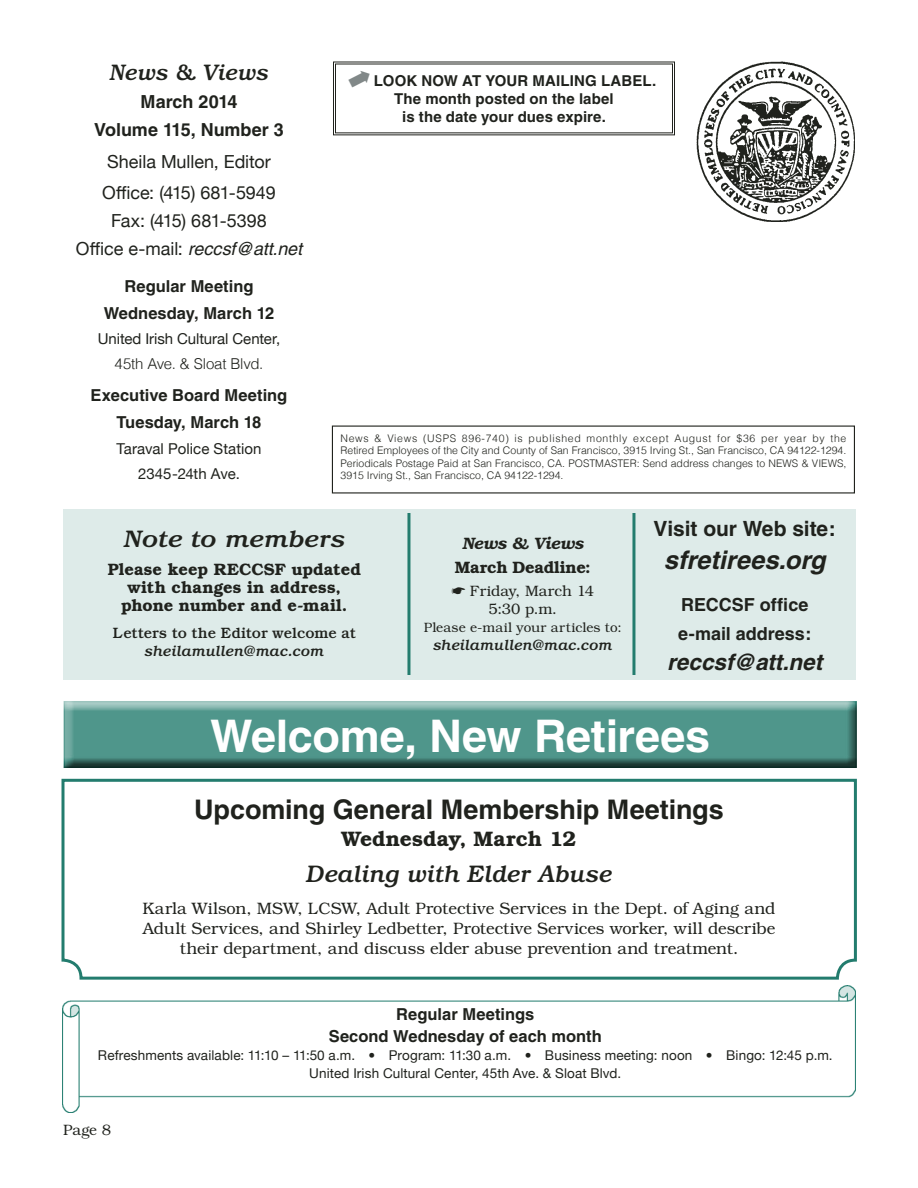
<style>
.page{position:relative;width:918px;height:1188px;background:#fff}
.page>*{position:absolute;margin:0;border:0;box-sizing:border-box;transform-origin:0 0}
.t1{font:700 45px "Helvetica";letter-spacing:-.005em;color:#fff}
.t2{font:700 27px "Helvetica";color:#20221d}
.t3{font:italic 700 25.5px "Helvetica";letter-spacing:-.005em;color:#20221d}
.t4{font:italic 500 24px "Bookman Std";letter-spacing:-.01em;color:#20221d}
.t5{font:italic 500 24px "Bookman Std";letter-spacing:-.01em;color:#20221d;scale:1.1 1}
.t6{font:italic 700 22.5px "Helvetica";color:#20221d}
.t7{font:italic 500 22.5px "Bookman Std";letter-spacing:-.01em;color:#20221d}
.t8{font:600 21px "Bookman Std";color:#20221d}
.t9{font:700 21px "Helvetica";letter-spacing:-.005em;color:#20221d}
.t10{font:18px/31.2px "Helvetica Neue";color:#20221d}
.t11{font:700 18px/28.2px "Helvetica";color:#20221d;text-align:center}
.t12{font:italic 18px "Helvetica";letter-spacing:-.005em;color:#20221d}
.t13{font:300 16.5px/19.8px "Bookman Std";color:#20221d;text-align:center}
.t14{font:700 16.5px/27.2px "Helvetica";color:#20221d;text-align:center}
.t15{font:600 16.5px/18px "Bookman Std";color:#20221d;text-align:center}
.t16{font:italic 600 16.5px "Bookman Std";color:#20221d}
.t17{font:700 15px "Helvetica";letter-spacing:.01em;color:#20221d}
.t18{font:15px/25.3px "Helvetica Neue";color:#20221d;text-align:center}
.t19{font:italic 500 15px "Bookman Std";color:#20221d}
.t20{font:300 15px/18px "Bookman Std";letter-spacing:.005em;color:#20221d;text-align:center}
.t21{font:500 15px "Bookman Std";color:#20221d}
.t22{font:300 15px "Helvetica";letter-spacing:-.01em;color:#20221d}
.t23{font:13.5px/18.1px "Helvetica Neue";letter-spacing:.01em;color:#20221d;text-align:center}
.t24{font:300 13.5px "Bookman Std";letter-spacing:.01em;color:#20221d}
.t25{font:300 10.5px/12.6px "Helvetica";color:#20221d;text-align:justify}
.s1{font-family:"Helvetica Neue";font-style:normal}
</style>
<div class="page">
<img style="left:697px;top:62px;width:158px;height:159px">
<div style="left:63px;top:509px;width:793px;height:171px;background:#deebe9"></div>
<hr style="left:632px;top:513px;width:3px;height:162px;background:#237c6e">
<hr style="left:407px;top:513px;width:3px;height:162px;background:#237c6e">
<div style="left:63px;top:701px;width:795px;height:68px;background:#20221d;opacity:.75"></div>
<img style="left:63px;top:986px;width:793px;height:127px">
<svg style="left:61px;top:778px;width:796px;height:202px"></svg>
<svg style="left:333px;top:61px;width:342px;height:75px"></svg>
<h3 class="t7" style="left:109px;top:59px;width:161px">News &amp; Views</h3>
<h3 class="t11" style="left:94px;top:87px;width:191px">March 2014<br>Volume 115, Number 3</h3>
<h3 class="t10" style="left:102px;top:144px;width:175px">Sheila Mullen, Editor<br>Office: (415) 681-5949</h3>
<h3 class="t10" style="left:111px;top:204px;width:157px">Fax: (415) 681-5398</h3>
<h3 class="t12" style="left:76px;top:238px;width:228px"><span class="s1">Office e-mail:</span> reccsf@att.net</h3>
<h3 class="t14" style="left:104px;top:272px;width:172px">Regular Meeting<br>Wednesday, March 12</h3>
<h3 class="t18" style="left:98px;top:325px;width:184px">United Irish Cultural Center,</h3>
<h3 class="t22" style="left:115px;top:352px;width:150px">45th Ave. &amp; Sloat Blvd.</h3>
<h3 class="t14" style="left:91px;top:381px;width:198px">Executive Board Meeting<br>Tuesday, March 18</h3>
<h3 class="t18" style="left:116px;top:434px;width:147px">Taraval Police Station<br>2345-24th Ave.</h3>
<h3 class="t17" style="left:374px;top:72px;width:12px">LOO</h3>
<h3 class="t17" style="left:406px;top:72px;width:251px">K NOW AT YOU R MAILING LABEL.</h3>
<h3 class="t17" style="left:394px;top:90px;width:221px">The month posted on the label</h3>
<h3 class="t17" style="left:402px;top:108px;width:205px">is the date your dues expire.</h3>
<p class="t25" style="left:340px;top:431px;width:507px">News &amp; Views (USPS 896-740) is published monthly except August for $36 per year by the Retired Employees of the City and County of San Francisco, 3915 Irving St., San Francisco, CA 94122-1294.<br>Periodicals Postage Paid at San Francisco, CA. POSTMASTER: Send address changes to News &amp; Views, 3915 Irving St., San Francisco, CA 94122-1294.</p>
<h3 class="t5" style="left:124px;top:524px;width:203px">Note to members</h3>
<h3 class="t15" style="left:108px;top:560px;width:255px">Please keep RECCSF updated with changes in address, phone number and e-mail.</h3>
<h3 class="t21" style="left:113px;top:624px;width:244px">Letters to the Editor welcome at</h3>
<h3 class="t19" style="left:145px;top:642px;width:181px">sheilamullen@mac.com</h3>
<h3 class="t16" style="left:462px;top:534px;width:123px">News &amp; Views</h3>
<h3 class="t15" style="left:455px;top:559px;width:138px">March Deadline:</h3>
<h3 class="t20" style="left:451px;top:582px;width:144px">☛ Friday, March 14<br>5:30 p.m.</h3>
<p class="t24" style="left:424px;top:620px;width:199px">Please e-mail your articles to:</p>
<h3 class="t19" style="left:433px;top:636px;width:181px">sheilamullen@mac.com</h3>
<h3 class="t9" style="left:654px;top:516px;width:184px">Visit our Web site:</h3>
<h3 class="t3" style="left:664px;top:545px;width:163px">sfretirees.org</h3>
<h3 class="t11" style="left:678px;top:591px;width:135px;text-align:left">RECCSF office e-mail address:</h3>
<h3 class="t6" style="left:667px;top:648px;width:157px">reccsf@att.net</h3>
<h1 class="t1" style="left:210px;top:709px;width:502px">Welcome, New Retirees</h1>
<h2 class="t2" style="left:194px;top:793px;width:531px">Upcoming General Membership Meetings</h2>
<h3 class="t8" style="left:342px;top:827px;width:236px">Wednesday, March 12</h3>
<h3 class="t4" style="left:306px;top:860px;width:308px">Dealing with Elder Abuse</h3>
<h3 class="t13" style="left:143px;top:899px;width:634px">Karla Wilson, MSW, LCSW, Adult Protective Services in the Dept. of Aging and<br>Adult Services, and Shirley Ledbetter, Protective Services worker, will describe their department, and discuss elder abuse prevention and treatment.</h3>
<h3 class="t14" style="left:329px;top:1004px;width:275px;line-height:21.8px">Regular Meetings<br>Second Wednesday of each month</h3>
<p class="t23" style="left:98px;top:1045px;width:736px">Refreshments available: 11:10 – 11:50 a.m. • Program: 11:30 a.m. • Business meeting: noon • Bingo: 12:45 p.m.<br>United Irish Cultural Center, 45th Ave. &amp; Sloat Blvd.</p>
<h3 class="t20" style="left:63px;top:1121px;width:50px">Page 8</h3>
</div>
